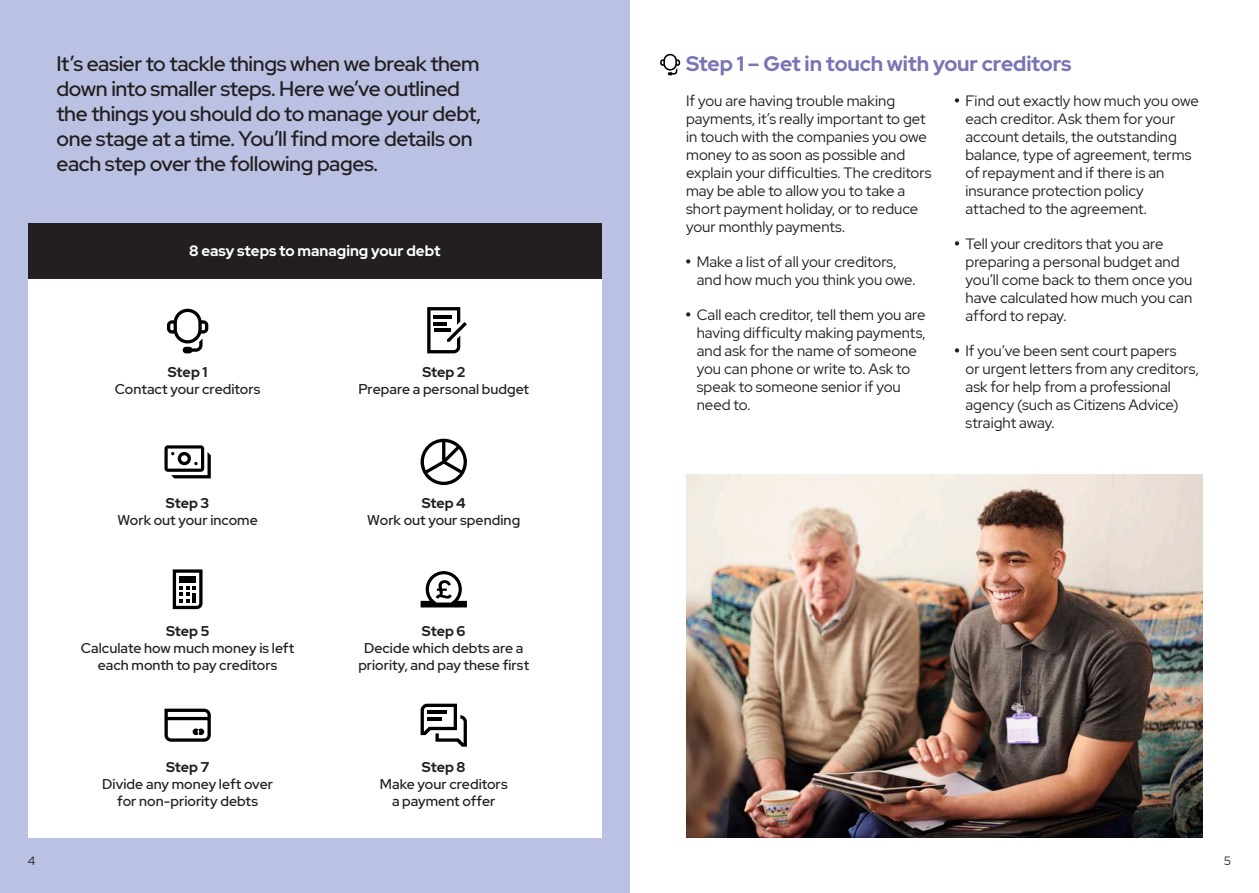
<style>
.page{position:relative;width:1259px;height:893px;background:#fff}
.page>*{position:absolute;margin:0;border:0;box-sizing:border-box;transform-origin:0 0}
.t1{font:500 21px/25.2px "Red Hat Display";letter-spacing:-.02em;color:#231f20}
.t2{font:700 21px "Red Hat Display";letter-spacing:-.01em;color:#7874b5}
.t3{font:15px/18px "Red Hat Display";color:#231f20}
.t4{font:700 15px "Red Hat Display";color:#fff}
.t5{font:500 14.1px/17px "Red Hat Display";color:#231f20;text-align:center}
.t6{font:700 14.1px "Red Hat Display";color:#231f20}
.t7{font:12px "Red Hat Display";color:#231f20}
</style>
<div class="page">
<svg style="left:686px;top:259px;width:4px;height:5px"></svg>
<svg style="left:686px;top:312px;width:4px;height:5px"></svg>
<svg style="left:955px;top:98px;width:4px;height:5px"></svg>
<svg style="left:955px;top:241px;width:4px;height:5px"></svg>
<svg style="left:955px;top:348px;width:4px;height:5px"></svg>
<div style="left:0;top:0;width:629px;height:893px;background:#bac1e3"></div>
<img style="left:686px;top:474px;width:516px;height:363px">
<svg style="left:660px;top:54px;width:20px;height:21px"></svg>
<div style="left:28px;top:223px;width:573px;height:56px;background:#231f20"></div>
<div style="left:28px;top:279px;width:573px;height:558px;background:#fff"></div>
<svg style="left:167px;top:309px;width:41px;height:44px"></svg>
<svg style="left:427px;top:307px;width:40px;height:46px"></svg>
<hr style="left:434px;top:329px;width:16px;height:3px;background:#000">
<svg style="left:164px;top:445px;width:47px;height:33px"></svg>
<svg style="left:420px;top:439px;width:47px;height:46px"></svg>
<svg style="left:173px;top:569px;width:29px;height:40px"></svg>
<svg style="left:420px;top:571px;width:47px;height:36px"></svg>
<svg style="left:164px;top:709px;width:47px;height:33px"></svg>
<svg style="left:420px;top:704px;width:47px;height:43px"></svg>
<p class="t1" style="left:57px;top:50px;width:426px">It’s easier to tackle things when we break them down into smaller steps. Here we’ve outlined the things you should do to manage your debt, one stage at a time. You’ll find more details on each step over the following pages.</p>
<p class="t4" style="left:189px;top:241px;width:253px">8 easy steps to managing your debt</p>
<p class="t6" style="left:168px;top:362px;width:41px">Step 1</p>
<p class="t5" style="left:115px;top:380px;width:147px">Contact your creditors</p>
<p class="t6" style="left:422px;top:362px;width:44px">Step 2</p>
<p class="t5" style="left:358px;top:380px;width:172px">Prepare a personal budget</p>
<p class="t6" style="left:166px;top:494px;width:45px">Step 3</p>
<p class="t5" style="left:117px;top:512px;width:142px">Work out your income</p>
<p class="t6" style="left:422px;top:494px;width:46px">Step 4</p>
<p class="t5" style="left:367px;top:512px;width:154px">Work out your spending</p>
<p class="t6" style="left:166px;top:621px;width:45px">Step 5</p>
<p class="t5" style="left:81px;top:639px;width:215px">Calculate how much money is left each month to pay creditors</p>
<p class="t6" style="left:422px;top:621px;width:45px">Step 6</p>
<p class="t5" style="left:358px;top:639px;width:172px">Decide which debts are a priority, and pay these first</p>
<p class="t6" style="left:166px;top:757px;width:45px">Step 7</p>
<p class="t5" style="left:102px;top:775px;width:172px">Divide any money left over for non-priority debts</p>
<p class="t6" style="left:422px;top:757px;width:45px">Step 8</p>
<p class="t5" style="left:380px;top:775px;width:129px">Make your creditors a payment offer</p>
<p class="t2" style="left:686px;top:49px;width:387px">Step 1 – Get in touch with your creditors</p>
<p class="t3" style="left:686px;top:91px;width:247px">If you are having trouble making payments, it’s really important to get in touch with the companies you owe money to as soon as possible and explain your difficulties. The creditors may be able to allow you to take a short payment holiday, or to reduce your monthly payments.</p>
<p class="t3" style="left:696px;top:252px;width:220px">Make a list of all your creditors, and how much you think you owe.</p>
<p class="t3" style="left:696px;top:305px;width:230px">Call each creditor, tell them you are having difficulty making payments, and ask for the name of someone you can phone or write to. Ask to speak to someone senior if you need to.</p>
<p class="t3" style="left:965px;top:91px;width:235px">Find out exactly how much you owe each creditor. Ask them for your account details, the outstanding balance, type of agreement, terms of repayment and if there is an insurance protection policy attached to the agreement.</p>
<p class="t3" style="left:965px;top:234px;width:228px">Tell your creditors that you are preparing a personal budget and you’ll come back to them once you have calculated how much you can afford to repay.</p>
<p class="t3" style="left:965px;top:341px;width:235px">If you’ve been sent court papers<br>or urgent letters from any creditors, ask for help from a professional agency (such as Citizens Advice) straight away.</p>
<p class="t7" style="left:28px;top:853px;width:9px">4</p>
<p class="t7" style="left:1224px;top:853px;width:8px">5</p>
</div>
